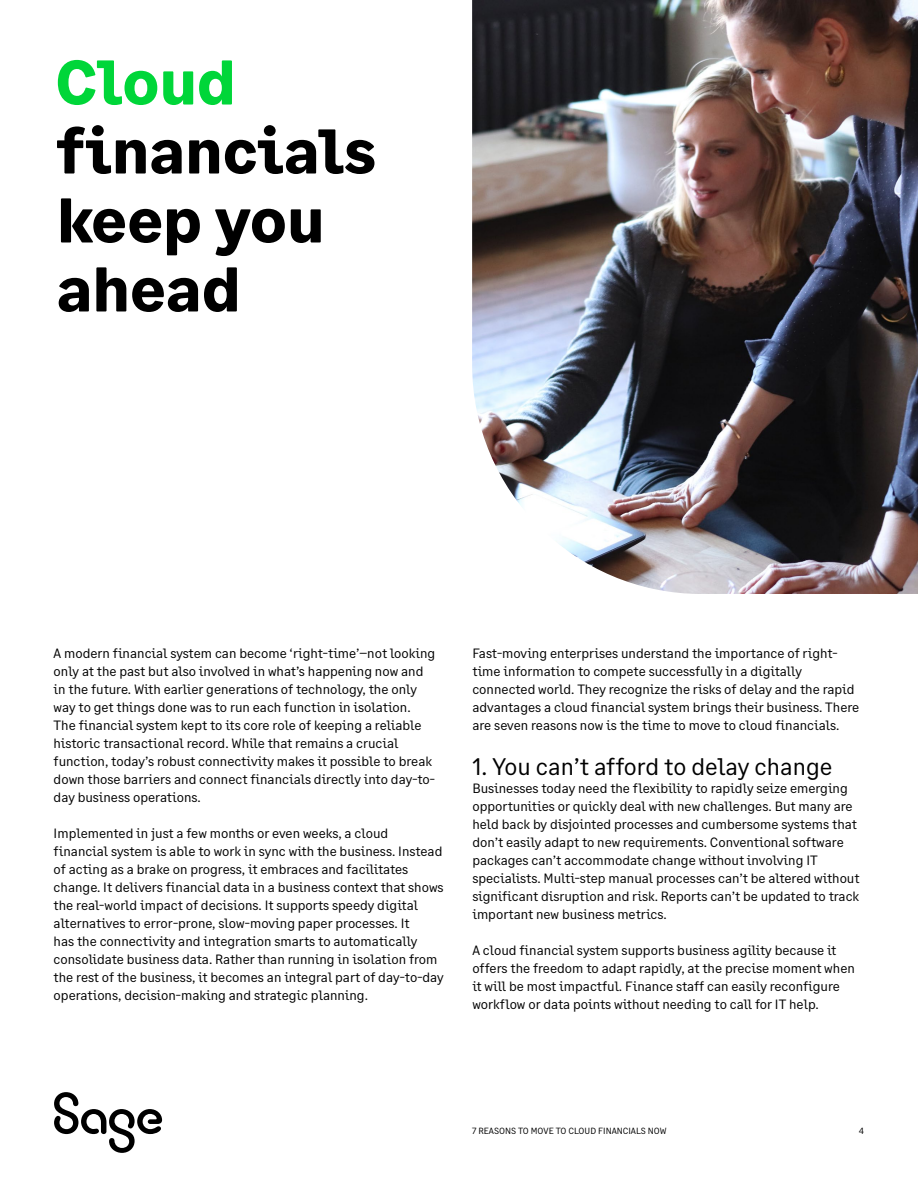
<style>
.page{position:relative;width:918px;height:1188px;background:#fff}
.page>*{position:absolute;margin:0;border:0;box-sizing:border-box;transform-origin:0 0}
.t1{font:700 63px/69px "Sage Text";color:#000}
.t2{font:700 63px "Sage Text";color:#00d639}
.t3{font:24px "Sage Text";color:#000}
.t4{font:13.5px/18px "Sage Text";color:#000}
.t5{font:9px "Sage Text";color:#000}
</style>
<div class="page">
<img style="left:472px;top:0;width:446px;height:594px">
<svg style="left:54px;top:1092px;width:108px;height:61px"></svg>
<h1 class="t2" style="left:55px;top:43px;width:182px">Cloud</h1>
<h1 class="t1" style="left:56px;top:118px;width:322px">financials keep you ahead</h1>
<p class="t4" style="left:54px;top:645px;width:383px">A modern financial system can become ‘right-time’–not looking only at the past but also involved in what’s happening now and in the future. With earlier generations of technology, the only way to get things done was to run each function in isolation.<br>The financial system kept to its core role of keeping a reliable historic transactional record. While that remains a crucial function, today’s robust connectivity makes it possible to break down those barriers and connect financials directly into day-to&shy;day business operations.</p>
<p class="t4" style="left:54px;top:825px;width:392px">Implemented in just a few months or even weeks, a cloud financial system is able to work in sync with the business. Instead of acting as a brake on progress, it embraces and facilitates change. It delivers financial data in a business context that shows the real-world impact of decisions. It supports speedy digital alternatives to error-prone, slow-moving paper processes. It<br>has the connectivity and integration smarts to automatically consolidate business data. Rather than running in isolation from the rest of the business, it becomes an integral part of day-to-day operations, decision-making and strategic planning.</p>
<p class="t4" style="left:472px;top:645px;width:388px">Fast-moving enterprises understand the importance of right&shy;time information to compete successfully in a digitally connected world. They recognize the risks of delay and the rapid advantages a cloud financial system brings their business. There are seven reasons now is the time to move to cloud financials.</p>
<h2 class="t3" style="left:472px;top:752px;width:362px">1. You can’t afford to delay change</h2>
<p class="t4" style="left:472px;top:780px;width:389px">Businesses today need the flexibility to rapidly seize emerging opportunities or quickly deal with new challenges. But many are held back by disjointed processes and cumbersome systems that don’t easily adapt to new requirements. Conventional software packages can’t accommodate change without involving IT specialists. Multi-step manual processes can’t be altered without significant disruption and risk. Reports can’t be updated to track important new business metrics.</p>
<p class="t4" style="left:472px;top:942px;width:384px">A cloud financial system supports business agility because it offers the freedom to adapt rapidly, at the precise moment when it will be most impactful. Finance staff can easily reconfigure workflow or data points without needing to call for IT help.</p>
<p class="t5" style="left:472px;top:1125px;width:196px">7 REASONS TO MOVE TO CLOUD FINANCIALS NOW</p>
<p class="t5" style="left:859px;top:1125px;width:7px">4</p>
</div>
